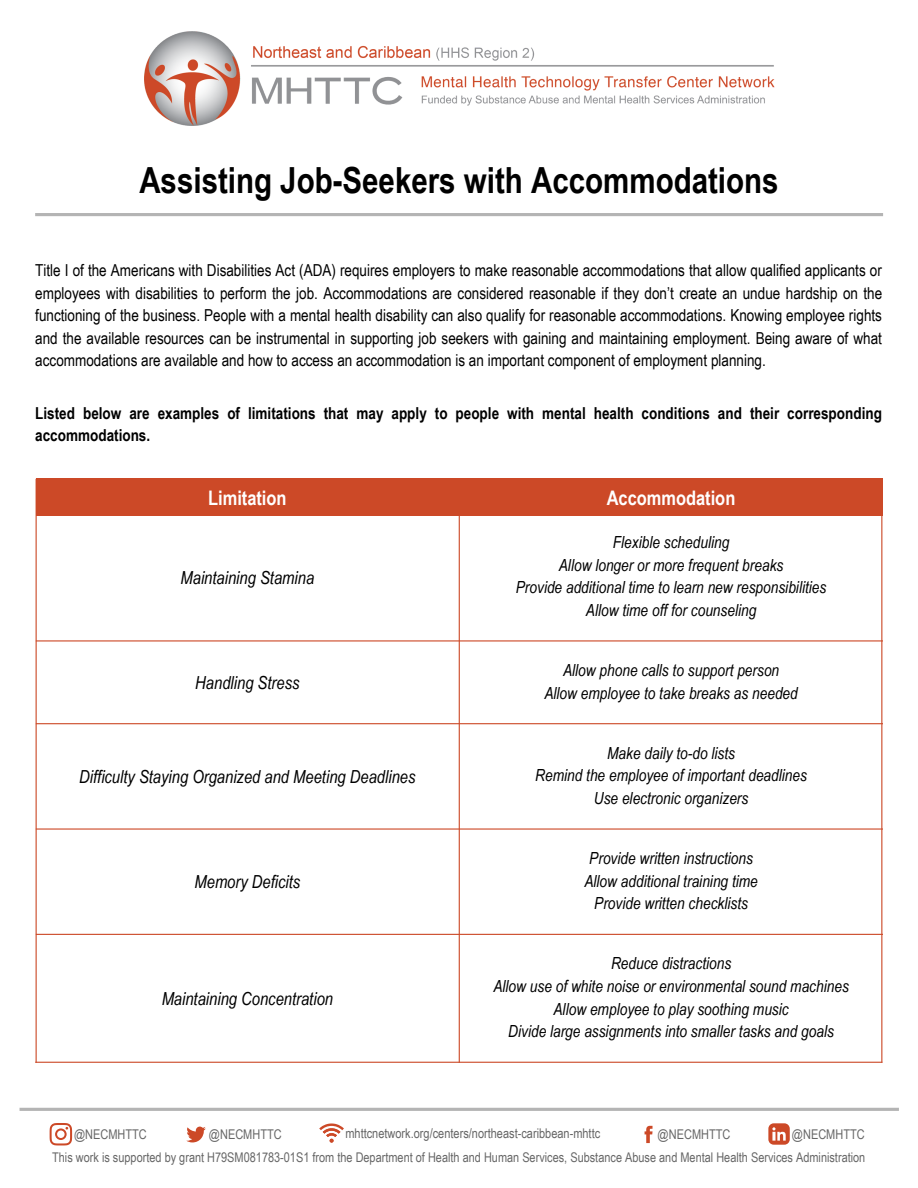
<style>
.page{position:relative;width:918px;height:1188px;background:#fff}
.page>*{position:absolute;margin:0;border:0;box-sizing:border-box;transform-origin:0 0}
.t1{font:700 36px "Arial Narrow";color:#000}
.t2{font:700 20.1px "Arial Narrow";color:#fff}
.t3{font:italic 18px "Arial Narrow";color:#000}
.t4{font:italic 16.65px/22.5px "Arial Narrow";color:#000;text-align:center}
.t5{font:16.5px/22.5px "Arial Narrow";color:#000;text-align:justify}
.t6{font:700 16.5px/22.5px "Arial Narrow";color:#000}
.t7{font:13.35px "Arial Narrow";color:#666}
</style>
<div class="page">
<div style="left:36px;top:479px;width:424px;height:37px;background:#cc4927"></div>
<div style="left:459px;top:479px;width:424px;height:37px;background:#cc4927"></div>
<hr style="left:459px;top:479px;width:1px;height:584px;background:#cc4927">
<hr style="left:36px;top:640px;width:847px;height:2px;background:#cc4927">
<hr style="left:36px;top:723px;width:847px;height:1px;background:#cc4927">
<hr style="left:36px;top:828px;width:847px;height:2px;background:#cc4927">
<hr style="left:36px;top:934px;width:847px;height:1px;background:#cc4927">
<hr style="left:35px;top:1062px;width:847px;height:1px;background:#cc4927">
<hr style="left:36px;top:479px;width:1px;height:584px;background:#cc4927">
<hr style="left:881px;top:479px;width:1px;height:584px;background:#cc4927">
<img style="left:144px;top:31px;width:630px;height:95px">
<hr style="left:35px;top:213px;width:848px;height:3px;background:#b4b4b4">
<hr style="left:20px;top:1108px;width:879px;height:3px;background:#b4b4b4">
<svg style="left:186px;top:1127px;width:20px;height:15px"></svg>
<svg style="left:645px;top:1126px;width:8px;height:17px"></svg>
<svg style="left:319px;top:1123px;width:25px;height:20px"></svg>
<svg style="left:768px;top:1123px;width:22px;height:22px"></svg>
<svg style="left:50px;top:1123px;width:22px;height:22px"></svg>
<h1 class="t1" style="left:139px;top:159px;width:641px">Assisting Job-Seekers with Accommodations</h1>
<p class="t5" style="left:35px;top:259px;width:849px">Title I of the Americans with Disabilities Act (ADA) requires employers to make reasonable accommodations that allow qualified applicants or employees with disabilities to perform the job. Accommodations are considered reasonable if they don’t create an undue hardship on the functioning of the business. People with a mental health disability can also qualify for reasonable accommodations. Knowing employee rights and the available resources can be instrumental in supporting job seekers with gaining and maintaining employment. Being aware of what accommodations are available and how to access an accommodation is an important component of employment planning.</p>
<p class="t6" style="left:35px;top:402px;width:848px">Listed below are examples of limitations that may apply to people with mental health conditions and their corresponding accommodations.</p>
<p class="t2" style="left:208px;top:486px;width:80px">Limitation</p>
<p class="t2" style="left:607px;top:486px;width:130px">Accommodation</p>
<p class="t4" style="left:516px;top:531px;width:312px">Flexible scheduling<br>Allow longer or more frequent breaks<br>Provide additional time to learn new responsibilities Allow time off for counseling</p>
<p class="t3" style="left:181px;top:567px;width:135px">Maintaining Stamina</p>
<p class="t3" style="left:195px;top:672px;width:106px">Handling Stress</p>
<p class="t3" style="left:79px;top:766px;width:338px">Difficulty Staying Organized and Meeting Deadlines</p>
<p class="t3" style="left:195px;top:872px;width:107px">Memory Deficits</p>
<p class="t3" style="left:162px;top:988px;width:173px">Maintaining Concentration</p>
<p class="t4" style="left:544px;top:659px;width:255px">Allow phone calls to support person<br>Allow employee to take breaks as needed</p>
<p class="t4" style="left:535px;top:742px;width:273px">Make daily to-do lists<br>Remind the employee of important deadlines<br>Use electronic organizers</p>
<p class="t4" style="left:584px;top:847px;width:175px">Provide written instructions<br>Allow additional training time<br>Provide written checklists</p>
<p class="t4" style="left:493px;top:952px;width:357px">Reduce distractions<br>Allow use of white noise or environmental sound machines Allow employee to play soothing music<br>Divide large assignments into smaller tasks and goals</p>
<p class="t7" style="left:74px;top:1126px;width:74px">@NECMHTTC</p>
<p class="t7" style="left:209px;top:1126px;width:74px">@NECMHTTC</p>
<p class="t7" style="left:345px;top:1126px;width:256px">mhttcnetwork.org/centers/northeast-caribbean-mhttc</p>
<p class="t7" style="left:658px;top:1126px;width:74px">@NECMHTTC</p>
<p class="t7" style="left:792px;top:1126px;width:74px">@NECMHTTC</p>
<p class="t7" style="left:52px;top:1149px;width:815px">This work is supported by grant H79SM081783-01S1 from the Department of Health and Human Services, Substance Abuse and Mental Health Services Administration</p>
</div>
